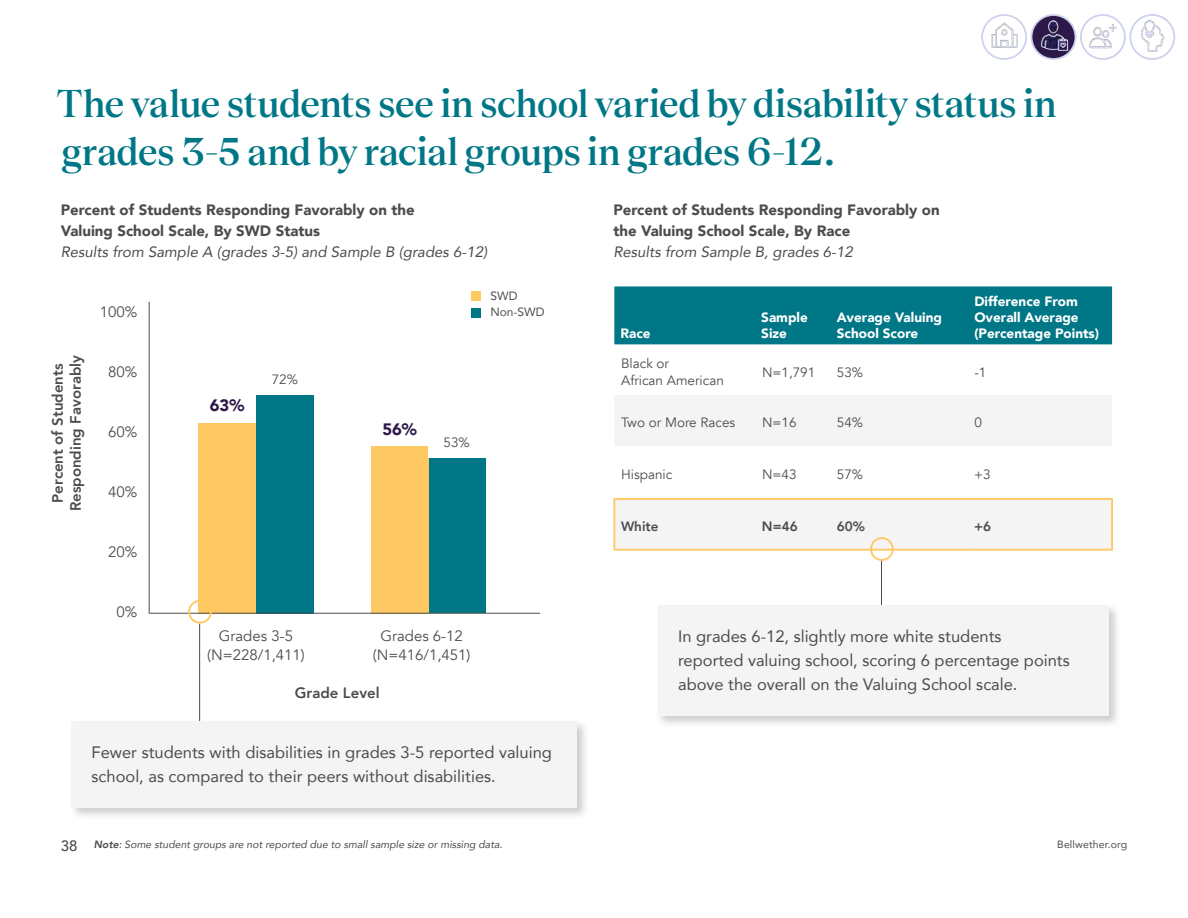
<style>
.page{position:relative;width:1188px;height:918px;background:#fff}
.page>*{position:absolute;margin:0;border:0;box-sizing:border-box;transform-origin:0 0}
.t1{font:500 40.5px/48px "Teodor";letter-spacing:-.015em;color:#007786}
.t2{font:16.5px/24px "Avenir";color:#4c4c4e}
.t3{font:900 16.5px "Avenir";color:#2d1949}
.t4{font:900 15px/21px "Avenir";color:#4c4c4e}
.t5{font:italic 15px "Avenir";color:#4c4c4e}
.t6{font:15px/19.5px "Avenir";color:#4c4c4e;text-align:center}
.t7{font:800 15px/18px "Avenir";color:#4c4c4e;text-align:center}
.t8{font:500 15px "Avenir";color:#4c4c4e}
.t9{font:900 13.5px/16.2px "Avenir";color:#fff}
.t10{font:13.5px/16.2px "Avenir";color:#4c4c4e}
.t11{font:800 13.5px "Avenir";color:#4c4c4e}
.t12{font:12px/16.4px "Avenir";color:#4c4c4e}
.t13{font:italic 10.5px "Avenir";color:#4c4c4e}
.t14{font:10.5px "Avenir";letter-spacing:.01em;color:#4c4c4e}
.s1{font-weight:800}
</style>
<div class="page">
<svg style="left:1031px;top:15px;width:45px;height:44px"></svg>
<div style="left:1031px;top:14px;width:45px;height:46px;border:2px solid #ccd2eb;border-radius:50%"></div>
<img style="left:1040px;top:20px;width:28px;height:31px">
<svg style="left:982px;top:15px;width:44px;height:44px"></svg>
<div style="left:981px;top:14px;width:46px;height:46px;border:2px solid #ccd2eb;border-radius:50%"></div>
<img style="left:987px;top:21px;width:34px;height:29px">
<div style="left:1080px;top:14px;width:46px;height:46px;border:2px solid #ccd2eb;border-radius:50%"></div>
<img style="left:1089px;top:24px;width:28px;height:25px">
<div style="left:1129px;top:14px;width:46px;height:46px;border:2px solid #ccd2eb;border-radius:50%"></div>
<img style="left:1140px;top:21px;width:25px;height:31px">
<div style="left:256px;top:394px;width:57px;height:220px;background:#007786"></div>
<div style="left:199px;top:423px;width:57px;height:191px;background:#fec863"></div>
<hr style="left:149px;top:302px;width:1px;height:311px;background:#4c4c4e">
<hr style="left:199px;top:624px;width:1px;height:131px;background:#4c4c4e">
<div style="left:68px;top:718px;width:521px;height:103px;background:#000;opacity:.2"></div>
<div style="left:71px;top:722px;width:506px;height:86px;background:#f4f4f4"></div>
<div style="left:471px;top:291px;width:10px;height:10px;background:#fec863"></div>
<div style="left:471px;top:308px;width:10px;height:10px;background:#007786"></div>
<div style="left:428px;top:457px;width:58px;height:156px;background:#007786"></div>
<div style="left:371px;top:446px;width:57px;height:167px;background:#fec863"></div>
<hr style="left:149px;top:613px;width:391px;height:1px;background:#4c4c4e">
<div style="left:614px;top:286px;width:498px;height:58px;background:#007786"></div>
<svg style="left:615px;top:396px;width:497px;height:153px;fill:#f4f4f4"></svg>
<hr style="left:613px;top:498px;width:142px;height:2px;background:#fec863">
<hr style="left:613px;top:500px;width:2px;height:49px;background:#fec863">
<hr style="left:755px;top:498px;width:76px;height:2px;background:#fec863">
<hr style="left:831px;top:498px;width:137px;height:2px;background:#fec863">
<hr style="left:968px;top:498px;width:145px;height:2px;background:#fec863">
<hr style="left:1111px;top:500px;width:2px;height:49px;background:#fec863">
<hr style="left:613px;top:549px;width:142px;height:2px;background:#fec863">
<hr style="left:755px;top:549px;width:76px;height:2px;background:#fec863">
<hr style="left:831px;top:549px;width:137px;height:2px;background:#fec863">
<hr style="left:968px;top:549px;width:145px;height:2px;background:#fec863">
<div style="left:870px;top:537px;width:24px;height:24px;border:2px solid #fec863;border-radius:50%"></div>
<hr style="left:881px;top:561px;width:1px;height:114px;background:#4c4c4e">
<div style="left:655px;top:603px;width:466px;height:125px;background:#000;opacity:.2"></div>
<div style="left:658px;top:606px;width:451px;height:110px;background:#f4f4f4"></div>
<div style="left:188px;top:600px;width:24px;height:24px;border:2px solid #fec863;border-radius:50%"></div>
<h1 class="t1" style="left:56px;top:77px;width:1002px">The value students see in school varied by disability status in grades 3-5 and by racial groups in grades 6-12.</h1>
<p class="t4" style="left:61px;top:199px;width:356px">Percent of Students Responding Favorably on the<br>Valuing School Scale, By SWD Status</p>
<p class="t5" style="left:61px;top:242px;width:428px">Results from Sample A (grades 3-5) and Sample B (grades 6-12)</p>
<p class="t7" style="left:49px;top:511px;width:158px;rotate:-90deg">Percent of Students<br>Responding Favorably</p>
<p class="t6" style="left:100px;top:302px;width:39px">100%</p>
<p class="t6" style="left:108px;top:362px;width:31px">80%</p>
<p class="t6" style="left:108px;top:422px;width:31px">60%</p>
<p class="t6" style="left:108px;top:482px;width:31px">40%</p>
<p class="t6" style="left:108px;top:542px;width:31px">20%</p>
<p class="t6" style="left:117px;top:602px;width:22px">0%</p>
<p class="t3" style="left:210px;top:391px;width:36px">63%</p>
<p class="t10" style="left:272px;top:372px;width:28px">72%</p>
<p class="t12" style="left:490px;top:287px;width:56px">SWD<br>Non-SWD</p>
<p class="t3" style="left:382px;top:415px;width:36px">56%</p>
<p class="t10" style="left:444px;top:435px;width:28px">53%</p>
<p class="t6" style="left:207px;top:626px;width:99px">Grades 3-5 (N=228/1,411)</p>
<p class="t6" style="left:373px;top:626px;width:99px">Grades 6-12 (N=416/1,451)</p>
<p class="t7" style="left:295px;top:684px;width:86px">Grade Level</p>
<p class="t2" style="left:92px;top:740px;width:462px">Fewer students with disabilities in grades 3-5 reported valuing school, as compared to their peers without disabilities.</p>
<p class="t4" style="left:613px;top:199px;width:328px">Percent of Students Responding Favorably on the Valuing School Scale, By Race</p>
<p class="t5" style="left:613px;top:242px;width:241px">Results from Sample B, grades 6-12</p>
<p class="t9" style="left:620px;top:325px;width:32px">Race</p>
<p class="t9" style="left:761px;top:309px;width:48px">Sample<br>Size</p>
<p class="t9" style="left:837px;top:309px;width:107px">Average Valuing<br>School Score</p>
<p class="t9" style="left:974px;top:293px;width:126px">Difference From<br>Overall Average (Percentage Points)</p>
<p class="t10" style="left:621px;top:356px;width:104px">Black or<br>African American</p>
<p class="t10" style="left:762px;top:364px;width:55px">N=1,791</p>
<p class="t10" style="left:837px;top:364px;width:28px">53%</p>
<p class="t10" style="left:974px;top:364px;width:14px">-1</p>
<p class="t10" style="left:621px;top:415px;width:116px">Two or More Races</p>
<p class="t10" style="left:762px;top:415px;width:36px">N=16</p>
<p class="t10" style="left:837px;top:415px;width:28px">54%</p>
<p class="t10" style="left:974px;top:415px;width:9px">0</p>
<p class="t10" style="left:621px;top:467px;width:53px">Hispanic</p>
<p class="t10" style="left:762px;top:467px;width:36px">N=43</p>
<p class="t10" style="left:837px;top:467px;width:28px">57%</p>
<p class="t10" style="left:974px;top:467px;width:18px">+3</p>
<p class="t11" style="left:621px;top:516px;width:39px">White</p>
<p class="t11" style="left:762px;top:516px;width:37px">N=46</p>
<p class="t11" style="left:837px;top:516px;width:30px">60%</p>
<p class="t11" style="left:974px;top:516px;width:18px">+6</p>
<p class="t2" style="left:678px;top:624px;width:393px">In grades 6-12, slightly more white students reported valuing school, scoring 6 percentage points above the overall on the Valuing School scale.</p>
<p class="t8" style="left:61px;top:832px;width:18px">38</p>
<p class="t14" style="left:1057px;top:835px;width:71px">Bellwether.org</p>
<p class="t13" style="left:94px;top:838px;width:410px"><span class="s1">Note</span>: Some student groups are not reported due to small sample size or missing data.</p>
</div>
